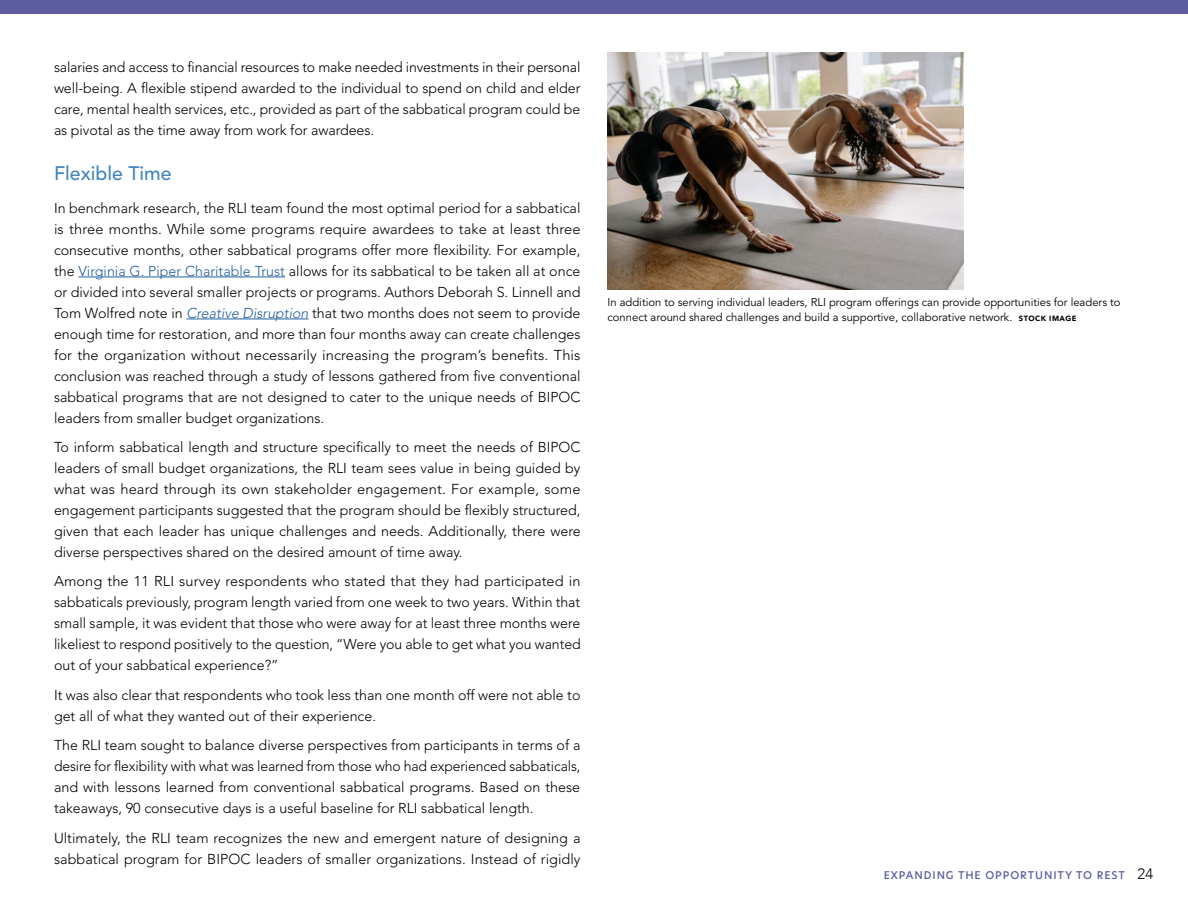
<style>
.page{position:relative;width:1188px;height:918px;background:#fff}
.page>*{position:absolute;margin:0;border:0;box-sizing:border-box;transform-origin:0 0}
.t1{font:500 19.5px "Avenir LT Std";color:#4285bc}
.t2{font:300 14.25px/21px "Avenir LT Std";color:#000;text-align:justify}
.t3{font:11.25px/15px "Avenir LT Std";color:#000}
.t4{font:500 10.5px "Hero New";letter-spacing:.09em;color:#5d5c9e}
.s1{color:#215e9e}
.s2{font-style:italic;color:#215e9e}
.s3{font-weight:900;font-size:7.5px}
.s4{font-family:"Avenir";font-weight:300;font-size:15px;color:#000}
</style>
<div class="page">
<div style="left:0;top:0;width:1188px;height:14px;background:#5d5c9e"></div>
<hr style="left:78px;top:277px;width:207px;height:1px;background:#215e9e">
<hr style="left:186px;top:319px;width:123px;height:1px;background:#215e9e">
<img style="left:608px;top:53px;width:355px;height:237px">
<p class="t2" style="left:54px;top:56px;width:528px">salaries and access to financial resources to make needed investments in their personal well-being. A flexible stipend awarded to the individual to spend on child and elder care, mental health services, etc., provided as part of the sabbatical program could be as pivotal as the time away from work for awardees.</p>
<h1 class="t1" style="left:54px;top:162px;width:119px">Flexible Time</h1>
<p class="t2" style="left:54px;top:197px;width:528px">In benchmark research, the RLI team found the most optimal period for a sabbatical is three months. While some programs require awardees to take at least three consecutive months, other sabbatical programs offer more flexibility. For example, the <span class="s1">Virginia G. Piper Charitable Trust</span> allows for its sabbatical to be taken all at once or divided into several smaller projects or programs. Authors Deborah S. Linnell and Tom Wolfred note in <span class="s2">Creative Disruption</span> that two months does not seem to provide enough time for restoration, and more than four months away can create challenges for the organization without necessarily increasing the program’s benefits. This conclusion was reached through a study of lessons gathered from five conventional sabbatical programs that are not designed to cater to the unique needs of BIPOC leaders from smaller budget organizations.</p>
<p class="t2" style="left:54px;top:437px;width:528px">To inform sabbatical length and structure specifically to meet the needs of BIPOC leaders of small budget organizations, the RLI team sees value in being guided by what was heard through its own stakeholder engagement. For example, some engagement participants suggested that the program should be flexibly structured, given that each leader has unique challenges and needs. Additionally, there were diverse perspectives shared on the desired amount of time away.</p>
<p class="t2" style="left:54px;top:571px;width:528px">Among the 11 RLI survey respondents who stated that they had participated in sabbaticals previously, program length varied from one week to two years. Within that small sample, it was evident that those who were away for at least three months were likeliest to respond positively to the question, “Were you able to get what you wanted out of your sabbatical experience?”</p>
<p class="t2" style="left:54px;top:684px;width:528px">It was also clear that respondents who took less than one month off were not able to get all of what they wanted out of their experience.</p>
<p class="t2" style="left:54px;top:735px;width:528px">The RLI team sought to balance diverse perspectives from participants in terms of a desire for flexibility with what was learned from those who had experienced sabbaticals, and with lessons learned from conventional sabbatical programs. Based on these takeaways, 90 consecutive days is a useful baseline for RLI sabbatical length.</p>
<p class="t2" style="left:54px;top:827px;width:528px">Ultimately, the RLI team recognizes the new and emergent nature of designing a sabbatical program for BIPOC leaders of smaller organizations. Instead of rigidly</p>
<p class="t3" style="left:608px;top:295px;width:515px">In addition to serving individual leaders, RLI program offerings can provide opportunities for leaders to connect around shared challenges and build a supportive, collaborative network. <span class="s3">STOCK IMAGE</span></p>
<p class="t4" style="left:884px;top:867px;width:271px">EXPANDI NG THE OPPORTUNITY TO REST <span class="s4">24</span></p>
</div>
